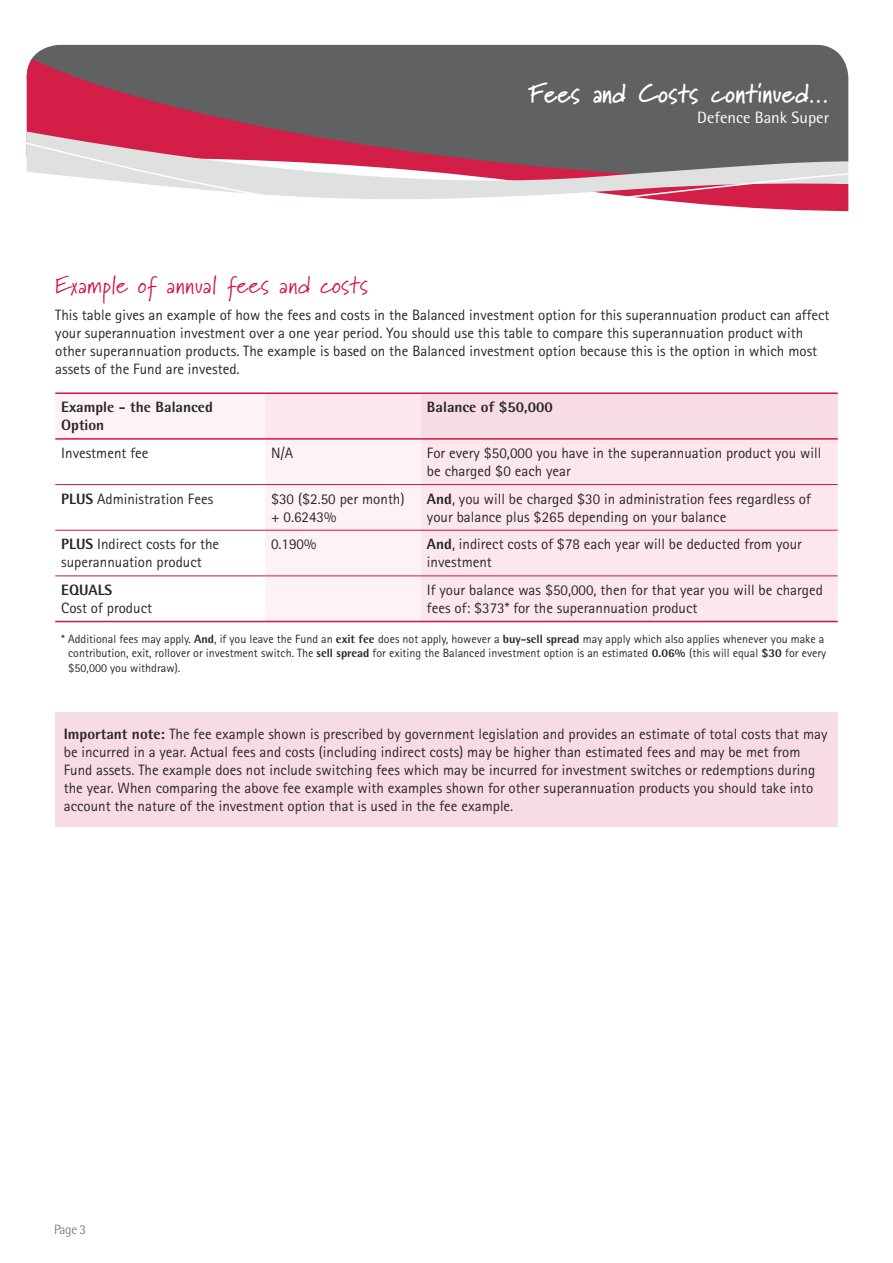
<style>
.page{position:relative;width:893px;height:1263px;background:#fff}
.page>*{position:absolute;margin:0;border:0;box-sizing:border-box;transform-origin:0 0}
.t1{font:700 25.5px "Marydale";color:#fff}
.header_didot{font:24px "Marydale";letter-spacing:.015em;color:#d31245}
.t2{font:16.5px "Rotis Semi Sans Std";color:#fff}
.Body_text{font:15px/18px "Rotis Sans Serif Std";color:#292829}
.Body_text-2{font:800 15px/18px "Rotis Semi Sans Std";color:#292829}
.t3{font:300 13.5px "Rotis Semi Sans Std";color:#6d6e71}
.Body_text-3{font:12px/14.4px "Rotis Sans Serif Std";color:#292829}
.s1{font-family:"Rotis Semi Sans Std";font-weight:800}
</style>
<div class="page">
<svg style="left:26px;top:44px;width:823px;height:168px;background:#987a82"></svg>
<svg style="left:55px;top:394px;width:210px;height:227px"></svg>
<svg style="left:265px;top:394px;width:573px;height:227px;fill:#fbe7ec"></svg>
<div style="left:421px;top:393px;width:417px;height:46px;background:#f8dce3"></div>
<hr style="left:55px;top:392px;width:210px;height:2px;background:#d31245">
<hr style="left:265px;top:392px;width:156px;height:2px;background:#d31245">
<hr style="left:421px;top:392px;width:417px;height:2px;background:#d31245">
<hr style="left:55px;top:438px;width:210px;height:2px;background:#d31245">
<hr style="left:265px;top:438px;width:156px;height:2px;background:#d31245">
<hr style="left:421px;top:438px;width:417px;height:2px;background:#d31245">
<hr style="left:55px;top:621px;width:210px;height:1px;background:#d31245">
<hr style="left:265px;top:621px;width:156px;height:1px;background:#d31245">
<hr style="left:421px;top:621px;width:417px;height:1px;background:#d31245">
<hr style="left:55px;top:484px;width:210px;height:1px;background:#d31245">
<hr style="left:265px;top:484px;width:156px;height:1px;background:#d31245">
<hr style="left:421px;top:484px;width:417px;height:1px;background:#d31245">
<hr style="left:55px;top:530px;width:210px;height:1px;background:#d31245">
<hr style="left:265px;top:530px;width:156px;height:1px;background:#d31245">
<hr style="left:421px;top:530px;width:417px;height:1px;background:#d31245">
<hr style="left:55px;top:576px;width:210px;height:1px;background:#d31245">
<hr style="left:265px;top:576px;width:156px;height:1px;background:#d31245">
<hr style="left:421px;top:576px;width:417px;height:1px;background:#d31245">
<div style="left:55px;top:712px;width:783px;height:114px;background:#f8dce3"></div>
<h1 class="t1" style="left:530px;top:78px;width:301px">Fees and Costs continued...</h1>
<p class="t2" style="left:697px;top:108px;width:133px">Defence Bank Super</p>
<p class="header_didot" style="left:55px;top:271px;width:314px">Example of annual fees and costs</p>
<p class="Body_text" style="left:55px;top:305px;width:776px">This table gives an example of how the fees and costs in the Balanced investment option for this superannuation product can affect your superannuation investment over a one year period. You should use this table to compare this superannuation product with other superannuation products. The example is based on the Balanced investment option because this is the option in which most assets of the Fund are invested.</p>
<p class="Body_text-2" style="left:61px;top:398px;width:153px">Example - the Balanced<br>Option</p>
<p class="Body_text-2" style="left:427px;top:398px;width:127px">Balance of $50,000</p>
<p class="Body_text" style="left:61px;top:444px;width:89px">Investment fee</p>
<p class="Body_text" style="left:271px;top:444px;width:24px">N/A</p>
<p class="Body_text" style="left:427px;top:444px;width:396px">For every $50,000 you have in the superannuation product you will be charged $0 each year</p>
<p class="Body_text" style="left:61px;top:489px;width:153px"><span class="s1">PLUS</span> Administration Fees</p>
<p class="Body_text" style="left:271px;top:489px;width:135px">$30 ($2.50 per month) + 0.6243%</p>
<p class="Body_text" style="left:427px;top:489px;width:385px"><span class="s1">And</span>, you will be charged $30 in administration fees regardless of your balance plus $265 depending on your balance</p>
<p class="Body_text" style="left:61px;top:535px;width:160px"><span class="s1">PLUS</span> Indirect costs for the superannuation product</p>
<p class="Body_text" style="left:271px;top:535px;width:47px">0.190%</p>
<p class="Body_text" style="left:427px;top:535px;width:376px"><span class="s1">And</span>, indirect costs of $78 each year will be deducted from your investment</p>
<p class="Body_text" style="left:61px;top:581px;width:92px"><span class="s1">EQUALS<br></span>Cost of product</p>
<p class="Body_text" style="left:427px;top:581px;width:398px">If your balance was $50,000, then for that year you will be charged fees of: $373* for the superannuation product</p>
<p class="Body_text-3" style="left:68px;top:631px;width:760px;text-indent:-7px">* Additional fees may apply. <span class="s1">And</span>, if you leave the Fund an <span class="s1">exit fee</span> does not apply, however a <span class="s1">buy-sell spread</span> may apply which also applies whenever you make a contribution, exit, rollover or investment switch. The <span class="s1">sell spread</span> for exiting the Balanced investment option is an estimated <span class="s1">0.06%</span> (this will equal <span class="s1">$30</span> for every $50,000 you withdraw).</p>
<p class="Body_text" style="left:64px;top:724px;width:765px"><span class="s1">Important note:</span> The fee example shown is prescribed by government legislation and provides an estimate of total costs that may be incurred in a year. Actual fees and costs (including indirect costs) may be higher than estimated fees and may be met from Fund assets. The example does not include switching fees which may be incurred for investment switches or redemptions during the year. When comparing the above fee example with examples shown for other superannuation products you should take into account the nature of the investment option that is used in the fee example.</p>
<p class="t3" style="left:54px;top:1222px;width:34px">Page 3</p>
</div>
